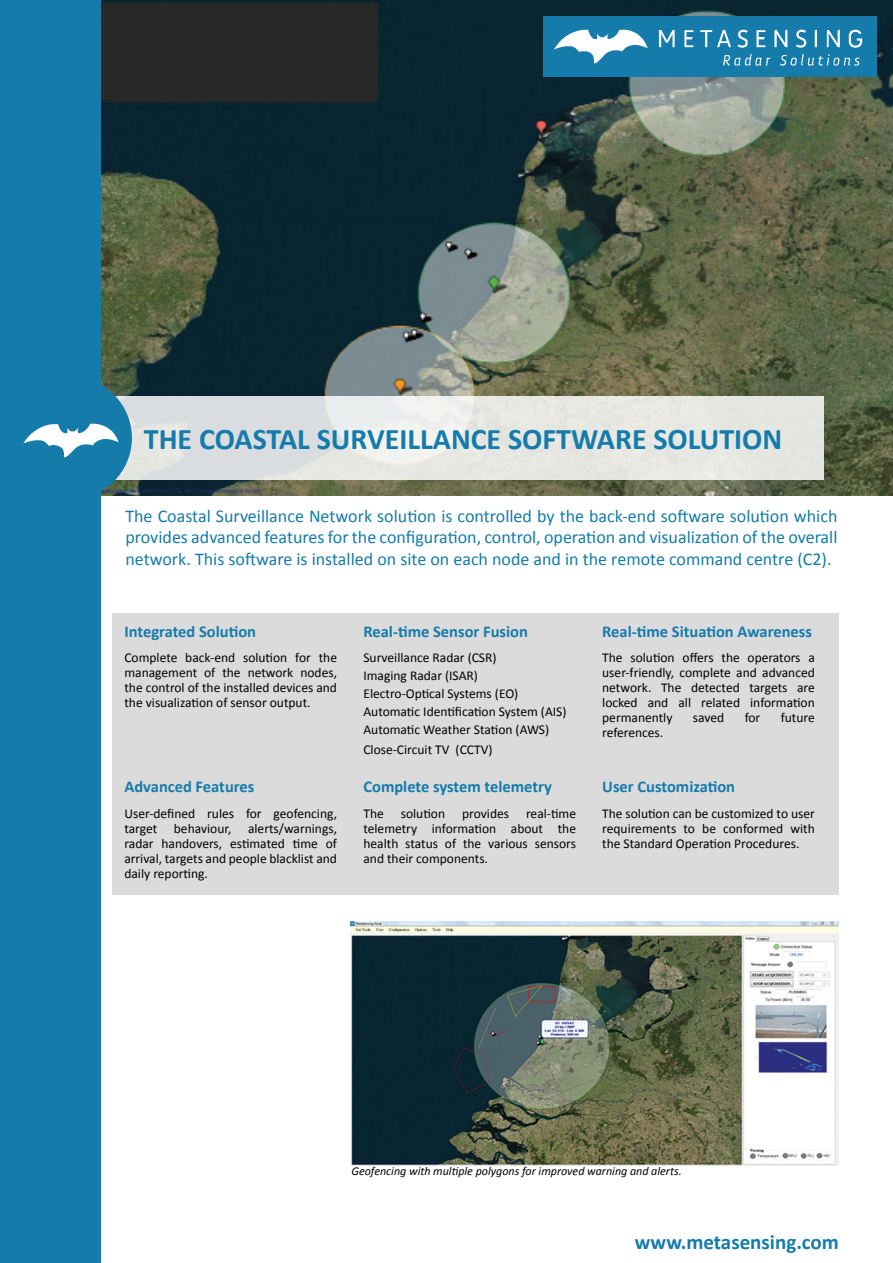
<style>
.page{position:relative;width:893px;height:1263px;background:#fff}
.page>*{position:absolute;margin:0;border:0;box-sizing:border-box;transform-origin:0 0}
.t1{font:700 30px "Calibri";color:#157bab}
.t2{font:700 21px "Calibri";color:#157bab}
.t3{font:18px/21.6px "Calibri";color:#157bab;text-align:justify}
.t4{font:700 16.5px "Calibri";color:#157bab}
.t5{font:13.5px/15px "Calibri";color:#000;text-align:justify}
.t6{font:italic 12px "Calibri";color:#000}
</style>
<div class="page">
<div style="left:113px;top:613px;width:726px;height:281px;background:#dbdbdb"></div>
<img style="left:101px;top:0;width:792px;height:495px">
<div style="left:0;top:0;width:101px;height:1263px;background:#157bab"></div>
<svg style="left:115px;top:396px;width:708px;height:84px;background:#e4e5e3"></svg>
<img style="left:543px;top:17px;width:334px;height:59px">
<img style="left:10px;top:377px;width:121px;height:122px;border-radius:61px">
<img style="left:350px;top:922px;width:489px;height:244px">
<h1 class="t1" style="left:144px;top:420px;width:640px">THE COASTAL SURVEILLANCE SOFTWARE SOLUTION</h1>
<p class="t3" style="left:125px;top:504px;width:713px">The Coastal Surveillance Network solution is controlled by the back-end software solution which provides advanced features for the configuration, control, operation and visualization of the overall network. This software is installed on site on each node and in the remote command centre (C2).</p>
<p class="t4" style="left:124px;top:621px;width:133px">Integrated Solution</p>
<p class="t5" style="left:124px;top:649px;width:214px">Complete back-end solution for the management of the network nodes, the control of the installed devices and the visualization of sensor output.</p>
<p class="t4" style="left:124px;top:777px;width:131px">Advanced Features</p>
<p class="t5" style="left:124px;top:805px;width:214px">User-defined rules for geofencing, target behaviour, alerts/warnings, radar handovers, estimated time of arrival, targets and people blacklist and daily reporting.</p>
<p class="t4" style="left:363px;top:621px;width:166px">Real-time Sensor Fusion</p>
<p class="t5" style="left:363px;top:648px;width:205px;line-height:18px;text-align:left">Surveillance Radar (CSR)<br>Imaging Radar (ISAR)<br>Electro-Optical Systems (EO)<br>Automatic Identification System (AIS)<br>Automatic Weather Station (AWS)</p>
<p class="t5" style="left:363px;top:741px;width:131px">Close-Circuit TV (CCTV)</p>
<p class="t4" style="left:363px;top:777px;width:190px">Complete system telemetry</p>
<p class="t5" style="left:363px;top:805px;width:22px">The</p>
<p class="t5" style="left:401px;top:805px;width:46px">solution</p>
<p class="t5" style="left:462px;top:805px;width:48px">provides</p>
<p class="t5" style="left:363px;top:805px;width:214px;text-indent:163px">real-time telemetry information about the health status of the various sensors and their components.</p>
<p class="t4" style="left:602px;top:621px;width:211px">Real-time Situation Awareness</p>
<p class="t5" style="left:602px;top:649px;width:214px">The solution offers the operators a user-friendly, complete and advanced network. The detected targets are locked and all related information permanently</p>
<p class="t5" style="left:693px;top:709px;width:33px">saved</p>
<p class="t5" style="left:745px;top:709px;width:17px">for</p>
<p class="t5" style="left:781px;top:709px;width:36px">future</p>
<p class="t5" style="left:602px;top:724px;width:63px">references.</p>
<p class="t4" style="left:602px;top:777px;width:134px">User Customization</p>
<p class="t5" style="left:602px;top:805px;width:214px">The solution can be customized to user requirements to be conformed with the Standard Operation Procedures.</p>
<p class="t6" style="left:351px;top:1163px;width:332px">Geofencing with multiple polygons for improved warning and alerts.</p>
<h2 class="t2" style="left:635px;top:1229px;width:206px">www.metasensing.com</h2>
</div>
